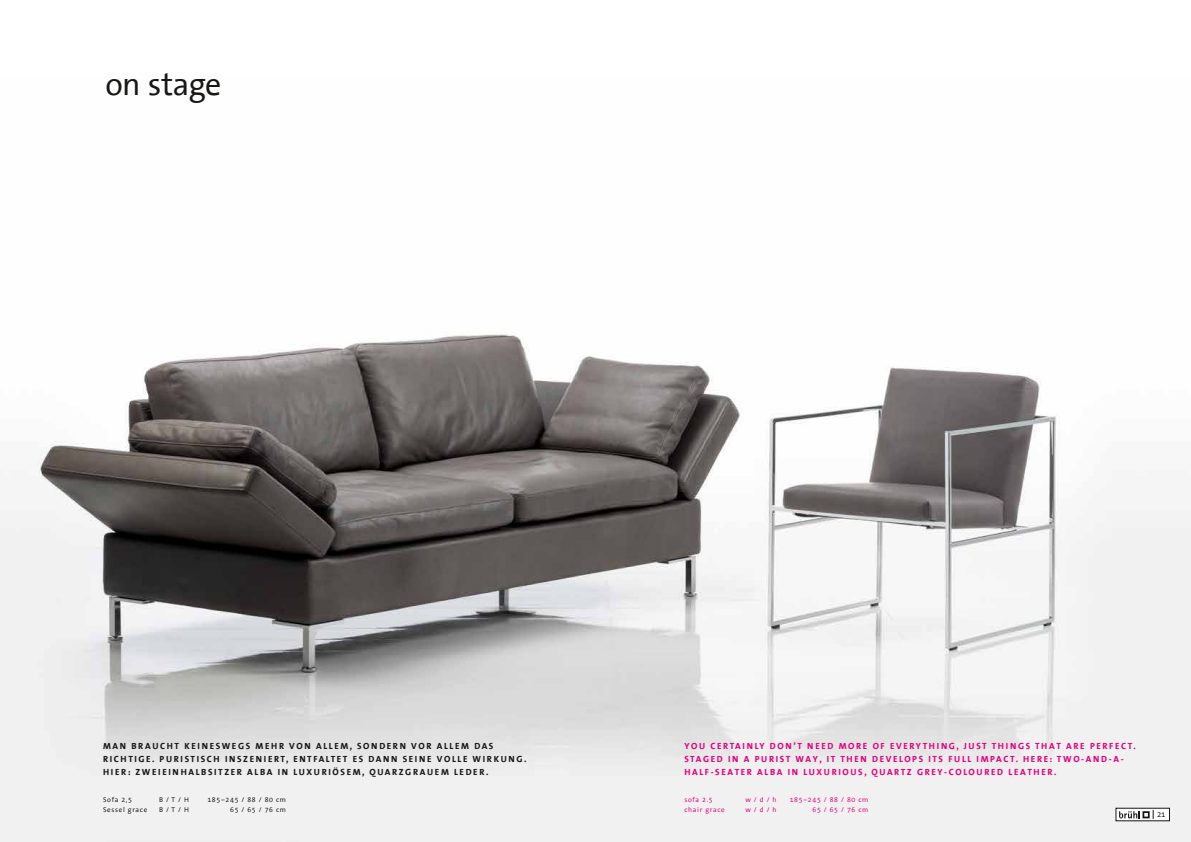
<style>
.page{position:relative;width:1191px;height:842px;background:#fff}
.page>*{position:absolute;margin:0;border:0;box-sizing:border-box;transform-origin:0 0}
.t1{font:32px "The Sans Office";letter-spacing:-.02em;color:#181716}
.t2{font:700 9px/13px "The Sans Office";letter-spacing:.18em;color:#e5007c}
.t3{font:700 9px/13px "The Sans Office";letter-spacing:.18em;color:#181716}
.t4{font:7.8px "The Sans Office";color:#181716}
.t5{font:7px "The Sans Office";letter-spacing:.1em;color:#181716}
.t6{font:7px "The Sans Office";letter-spacing:.1em;color:#e5007c}
</style>
<div class="page">
<img style="left:0;top:332px;width:1191px;height:510px">
<div style="left:1116px;top:808px;width:53px;height:13px;background:#fff"></div>
<svg style="left:1119px;top:810px;width:34px;height:9px"></svg>
<h1 class="t1" style="left:105px;top:67px;width:117px">on stage</h1>
<p class="t3" style="left:103px;top:740px;width:425px">MAN BRAUCHT KEINESWEGS MEHR VON ALLEM, SONDERN VOR ALLEM DAS<br>RICHTIGE. PURISTISCH INSZENIERT, ENTFALTET ES DANN SEINE VOLLE WIRKUNG.<br>HIER: ZWEIEINHALBSITZER ALBA IN LUXURIÖSEM, QUARZGRAUEM LEDER.</p>
<p class="t2" style="left:684px;top:740px;width:453px">YOU CERTAINLY DON’T NEED MORE OF EVERYTHING, JUST THINGS THAT ARE PERFECT.<br>STAGED IN A PURIST WAY, IT THEN DEVELOPS ITS FULL IMPACT. HERE: TWO-AND-A-<br>HALF-SEATER ALBA IN LUXURIOUS, QUARTZ GREY-COLOURED LEATHER.</p>
<p class="t5" style="left:103px;top:796px;width:31px">Sofa 2,5</p>
<p class="t5" style="left:159px;top:796px;width:31px">B / T / H</p>
<p class="t5" style="left:207px;top:796px;width:80px">185–245 / 88 / 80 cm</p>
<p class="t5" style="left:103px;top:806px;width:46px">Sessel grace</p>
<p class="t5" style="left:159px;top:806px;width:31px">B / T / H</p>
<p class="t5" style="left:230px;top:806px;width:57px">65 / 65 / 76 cm</p>
<p class="t6" style="left:684px;top:796px;width:30px">sofa 2.5</p>
<p class="t6" style="left:745px;top:796px;width:33px">w / d / h</p>
<p class="t6" style="left:789px;top:796px;width:80px">185–245 / 88 / 80 cm</p>
<p class="t6" style="left:684px;top:806px;width:42px">chair grace</p>
<p class="t6" style="left:745px;top:806px;width:33px">w / d / h</p>
<p class="t6" style="left:812px;top:806px;width:57px">65 / 65 / 76 cm</p>
<p class="t4" style="left:1157px;top:810px;width:10px">21</p>
</div>
